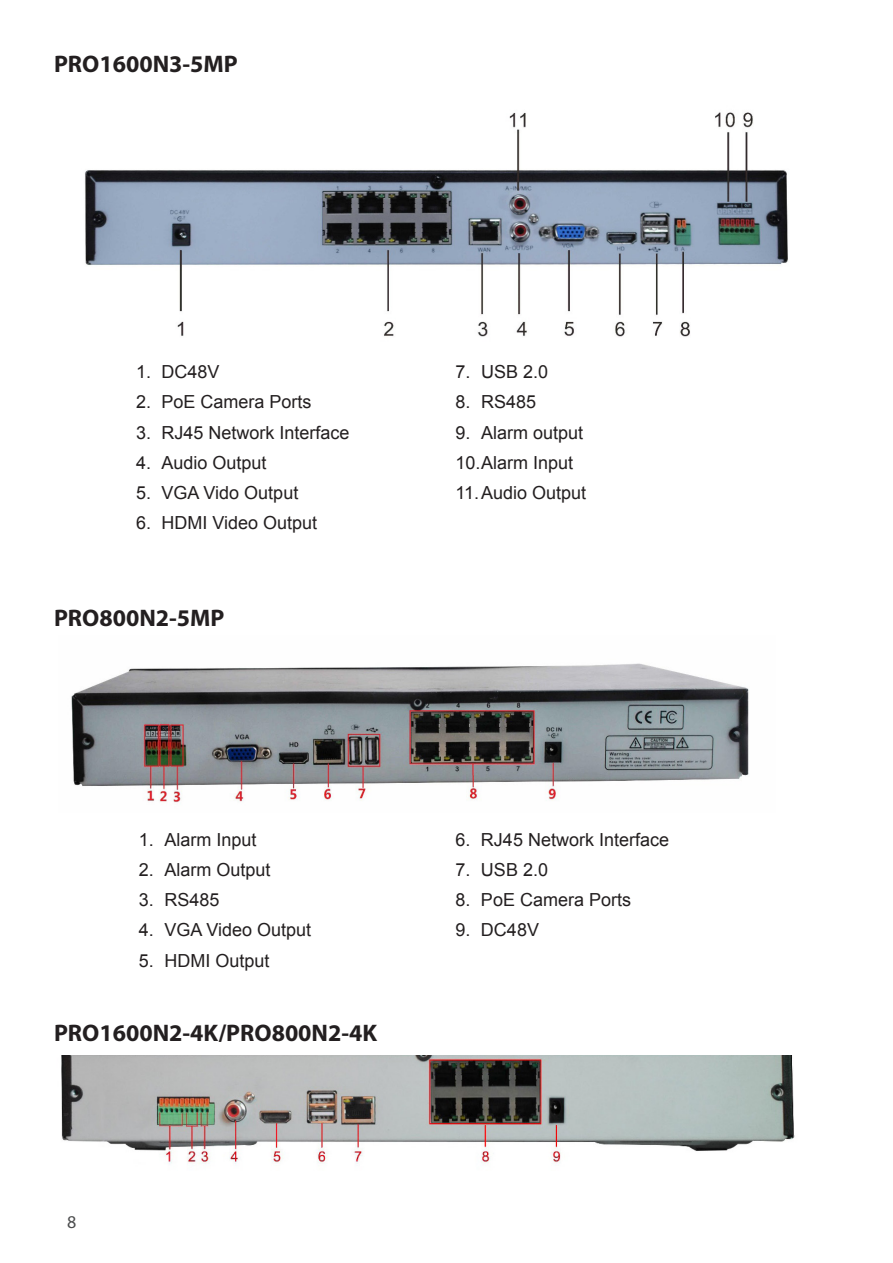
<style>
.page{position:relative;width:893px;height:1263px;background:#fff}
.page>*{position:absolute;margin:0;border:0;box-sizing:border-box;transform-origin:0 0}
.t1{font:700 24px "Myriad Pro";color:#231f20}
.t2{font:18px/30.2px "Arial";color:#231f20}
.t3{font:18px "Myriad Pro";color:#4b4c4d}
</style>
<div class="page">
<img style="left:85px;top:112px;width:703px;height:225px">
<img style="left:71px;top:663px;width:678px;height:140px">
<img style="left:61px;top:1056px;width:734px;height:108px">
<h1 class="t1" style="left:54px;top:48px;width:185px">PRO1600N3-5MP</h1>
<p class="t2" style="left:136px;top:357px;width:85px">1. DC48V</p>
<p class="t2" style="left:136px;top:387px;width:177px">2. PoE Camera Ports</p>
<p class="t2" style="left:136px;top:417px;width:215px">3. RJ45 Network Interface</p>
<p class="t2" style="left:136px;top:447px;width:132px">4. Audio Output</p>
<p class="t2" style="left:136px;top:477px;width:164px">5. VGA Vido Output</p>
<p class="t2" style="left:136px;top:508px;width:183px">6. HDMI Video Output</p>
<h1 class="t1" style="left:54px;top:602px;width:172px">PRO800N2-5MP</h1>
<p class="t2" style="left:455px;top:357px;width:94px">7. USB 2.0</p>
<p class="t2" style="left:455px;top:387px;width:82px">8. RS485</p>
<p class="t2" style="left:455px;top:417px;width:132px">9. Alarm output<br>10.Alarm Input<br>11.Audio Output</p>
<p class="t2" style="left:139px;top:825px;width:119px">1. Alarm Input</p>
<p class="t2" style="left:139px;top:855px;width:133px">2. Alarm Output</p>
<p class="t2" style="left:139px;top:885px;width:82px">3. RS485</p>
<p class="t2" style="left:139px;top:915px;width:174px">4. VGA Video Output</p>
<p class="t2" style="left:139px;top:945px;width:132px">5. HDMI Output</p>
<h1 class="t1" style="left:54px;top:1017px;width:325px">PRO1600N2-4K/PRO800N2-4K</h1>
<p class="t3" style="left:67px;top:1211px;width:11px">8</p>
<p class="t2" style="left:455px;top:825px;width:215px">6. RJ45 Network Interface</p>
<p class="t2" style="left:455px;top:855px;width:94px">7. USB 2.0</p>
<p class="t2" style="left:455px;top:885px;width:177px">8. PoE Camera Ports</p>
<p class="t2" style="left:455px;top:915px;width:85px">9. DC48V</p>
</div>
